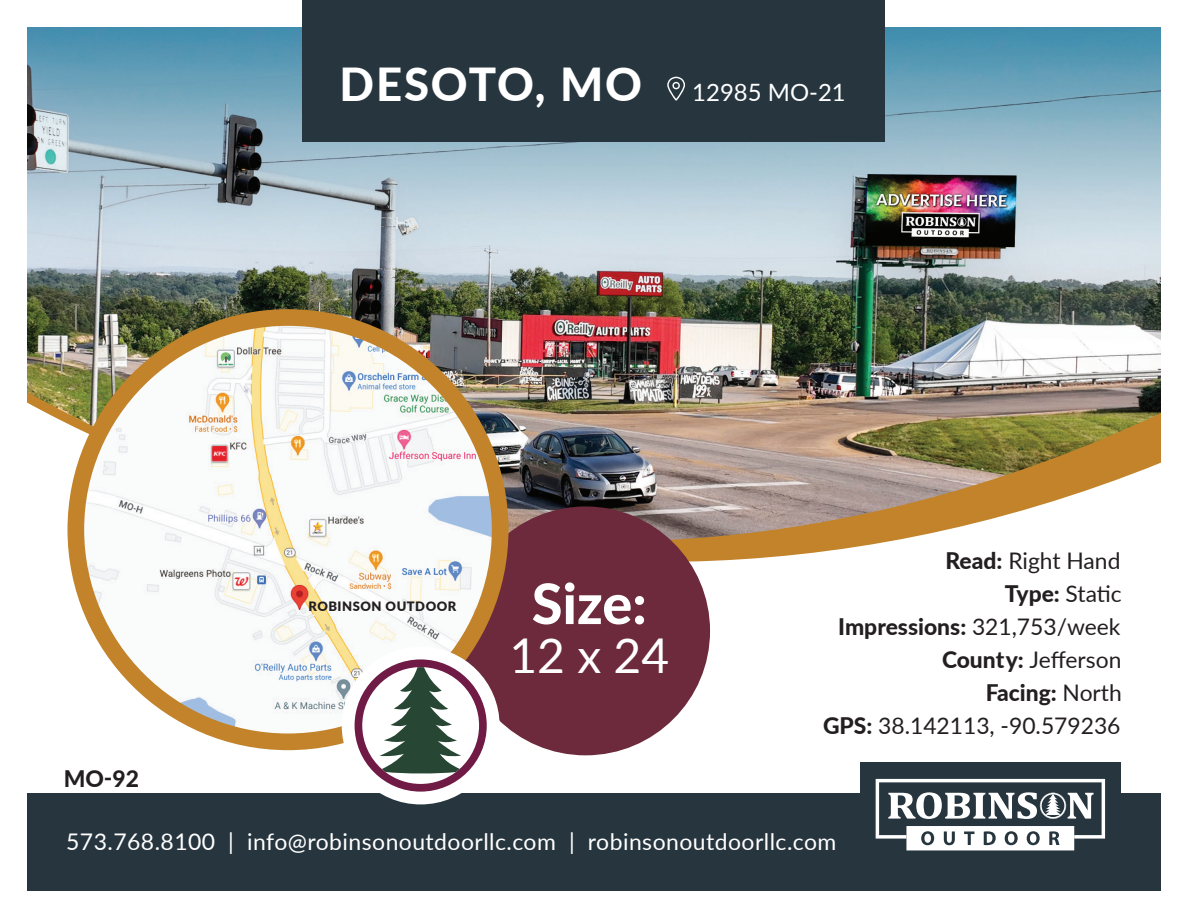
<style>
.page{position:relative;width:1188px;height:918px;background:#fff}
.page>*{position:absolute;margin:0;border:0;box-sizing:border-box;transform-origin:0 0}
.t1{font:800 55.8px "Lato";color:#fff}
.t2{font:48px "Lato";color:#fff}
.t3{font:23.85px "Lato";color:#fff}
.t4{font:22.95px "Lato";letter-spacing:.02em;color:#fff}
.t5{font:22.8px/33.2px "Lato";color:#231f20;text-align:right}
.t6{font:800 22.8px "Lato";color:#231f20}
.t7{font:900 12.9px "Lato";letter-spacing:.04em;color:#231f20}
.s1{font-weight:800;font-size:45.6px}
.s2{font-weight:800}
</style>
<div class="page">
<img style="left:27px;top:0;width:1134px;height:891px">
<div style="left:303px;top:0;width:582px;height:141px;background:#27353e"></div>
<svg style="left:667px;top:77px;width:18px;height:24px"></svg>
<p class="t3" style="left:340px;top:75px;width:508px"><span class="s1">DESOTO, MO</span> 12985 MO-21</p>
<p class="t6" style="left:64px;top:762px;width:77px">MO-92</p>
<p class="t7" style="left:309px;top:597px;width:149px">ROBINSON OUTDOOR</p>
<h1 class="t1" style="left:532px;top:562px;width:117px">Size:</h1>
<h2 class="t2" style="left:509px;top:621px;width:161px">12 x 24</h2>
<p class="t5" style="left:823px;top:543px;width:300px"><span class="s2">Read:</span> Right Hand<br><span class="s2">Type:</span> Static<br><span class="s2">Impressions:</span> 321,753/week<br><span class="s2">County:</span> Jefferson<br><span class="s2">Facing:</span> North<br><span class="s2">GPS:</span> 38.142113, -90.579236</p>
<p class="t4" style="left:66px;top:826px;width:772px">573.768.8100 | info@robinsonoutdoorllc.com | robinsonoutdoorllc.com</p>
</div>
